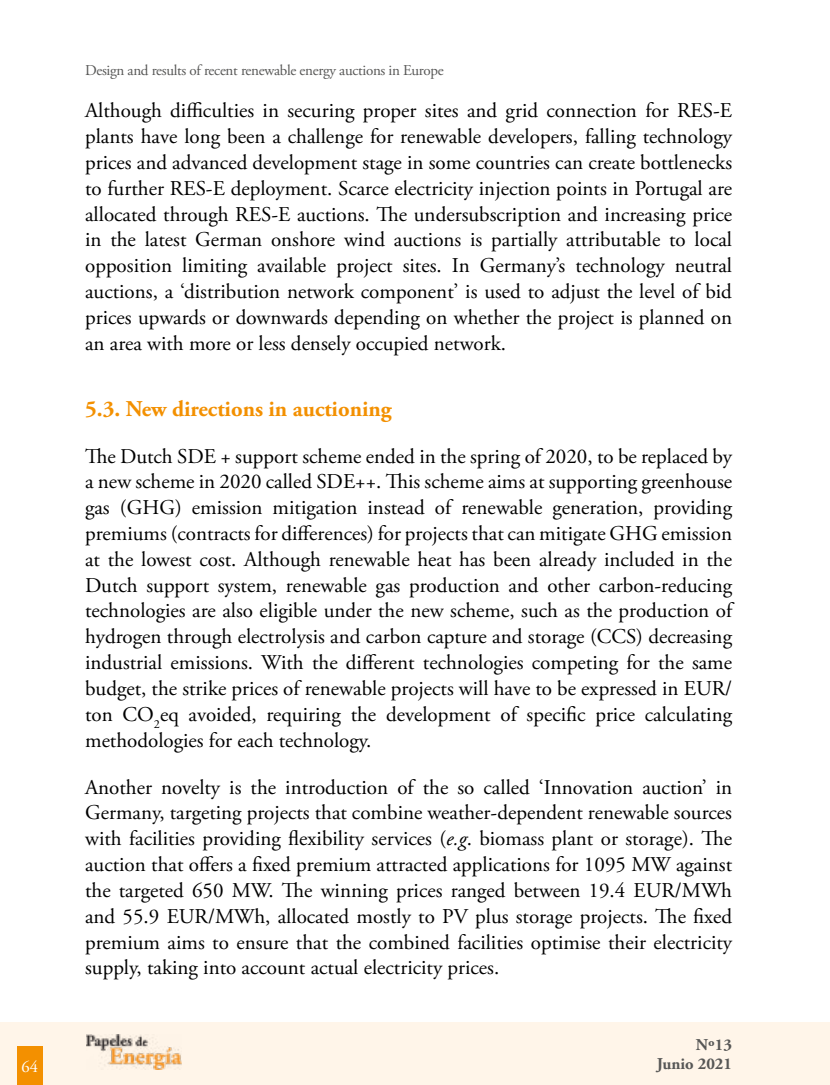
<style>
.page{position:relative;width:830px;height:1085px;background:#fff}
.page>*{position:absolute;margin:0;border:0;box-sizing:border-box;transform-origin:0 0}
.t1{font:700 22.5px "Adobe Garamond Pro";color:#f39000}
.t2{font:21px/25.8px "Adobe Garamond Pro";color:#000;text-align:justify}
.t3{font:700 16.5px "Adobe Garamond Pro";color:#575756}
.t4{font:16.5px "Adobe Garamond Pro";color:#fff}
.t5{font:15px "Adobe Garamond Pro";letter-spacing:-.02em;color:#575756}
.s1{font-style:italic}
</style>
<div class="page">
<div style="left:0;top:1021px;width:829px;height:63px;background:#fff5e9"></div>
<img style="left:86px;top:1034px;width:95px;height:35px">
<div style="left:17px;top:1046px;width:26px;height:38px;background:#f39000"></div>
<p class="t5" style="left:85px;top:62px;width:360px">Design and results of recent renewable energy auctions in Europe</p>
<p class="t2" style="left:85px;top:98px;width:648px">Although difficulties in securing proper sites and grid connection for RES-E plants have long been a challenge for renewable developers, falling technology prices and advanced development stage in some countries can create bottlenecks to further RES-E deployment. Scarce electricity injection points in Portugal are allocated through RES-E auctions. The undersubscription and increasing price in the latest German onshore wind auctions is partially attributable to local opposition limiting available project sites. In Germany’s technology neutral auctions, a ‘distribution network component’ is used to adjust the level of bid prices upwards or downwards depending on whether the project is planned on an area with more or less densely occupied network.</p>
<p class="t1" style="left:85px;top:395px;width:308px">5.3. New directions in auctioning</p>
<p class="t2" style="left:85px;top:444px;width:648px">The Dutch SDE + support scheme ended in the spring of 2020, to be replaced by a new scheme in 2020 called SDE++. This scheme aims at supporting greenhouse gas (GHG) emission mitigation instead of renewable generation, providing premiums (contracts for differences) for projects that can mitigate GHG emission at the lowest cost. Although renewable heat has been already included in the Dutch support system, renewable gas production and other carbon-reducing technologies are also eligible under the new scheme, such as the production of hydrogen through electrolysis and carbon capture and storage (CCS) decreasing industrial emissions. With the different technologies competing for the same budget, the strike prices of renewable projects will have to be expressed in EUR/ ton CO<sub>2</sub>eq avoided, requiring the development of specific price calculating methodologies for each technology.</p>
<p class="t2" style="left:85px;top:774px;width:648px">Another novelty is the introduction of the so called ‘Innovation auction’ in Germany, targeting projects that combine weather-dependent renewable sources with facilities providing flexibility services (<span class="s1">e.g</span>. biomass plant or storage). The auction that offers a fixed premium attracted applications for 1095 MW against the targeted 650 MW. The winning prices ranged between 19.4 EUR/MWh and 55.9 EUR/MWh, allocated mostly to PV plus storage projects. The fixed premium aims to ensure that the combined facilities optimise their electricity supply, taking into account actual electricity prices.</p>
<p class="t3" style="left:695px;top:1034px;width:38px">Nº13</p>
<p class="t4" style="left:22px;top:1056px;width:18px">64</p>
<p class="t3" style="left:656px;top:1054px;width:77px">Junio 2021</p>
</div>
